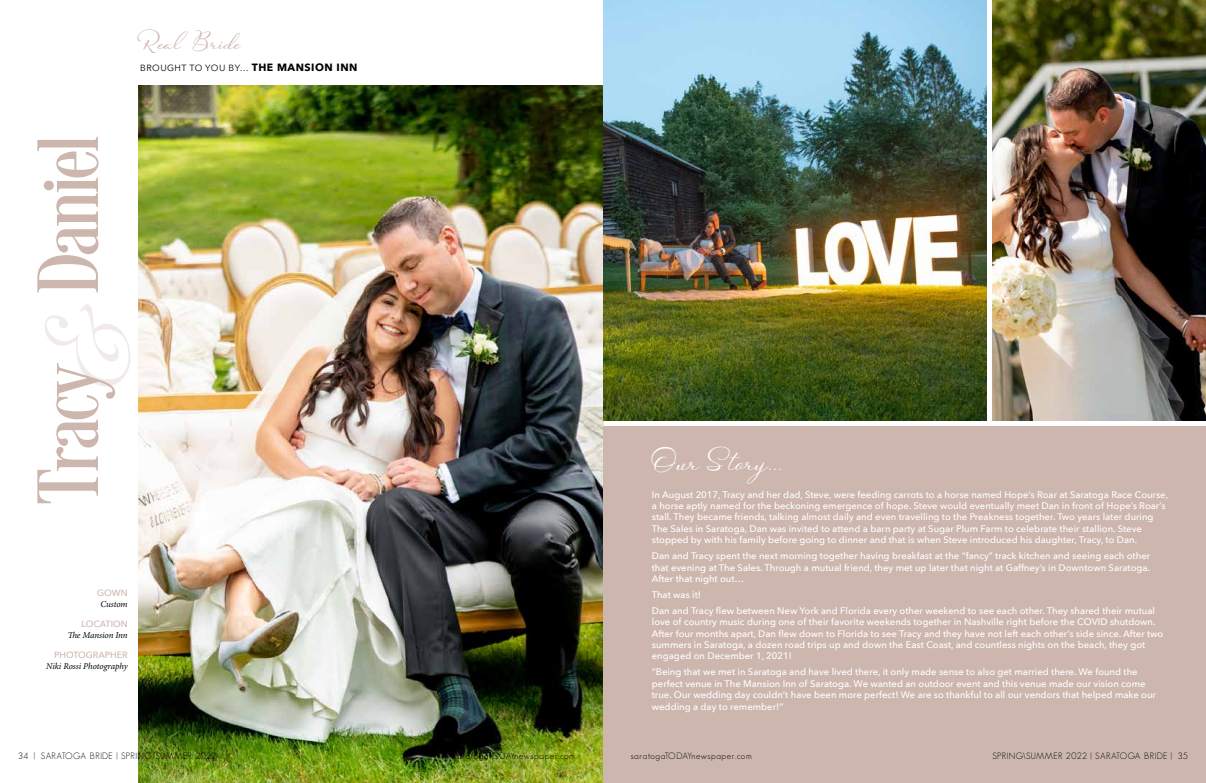
<style>
.page{position:relative;width:1206px;height:783px;background:#fff}
.page>*{position:absolute;margin:0;border:0;box-sizing:border-box;transform-origin:0 0}
.t1{font:156.6px "Hello My Love Pro";color:#ccb6ae}
.t2{font:89.5px "Desire Pro";color:#ccb6ae}
.t3{font:37px "Hello My Love Pro";color:#fff}
.t4{font:30px "Hello My Love Pro";color:#ccb6ae}
.t5{font:500 9.5px/11.4px "Avenir Next";color:#fff}
.t6{font:300 9px "Geosans";letter-spacing:.05em;color:#000}
.t7{font:300 9px "Geosans";letter-spacing:.07em;color:#000}
.t8{font:italic 9px "Minion Pro";letter-spacing:-.01em;color:#000}
.t9{font:9px "Avenir Next";letter-spacing:.05em;color:#000}
.t10{font:500 9px "Avenir Next";color:#ccb6ae}
.s1{font-weight:700;font-size:10.5px}
</style>
<div class="page">
<img style="left:993px;top:0;width:213px;height:420px">
<img style="left:138px;top:86px;width:465px;height:697px">
<div style="left:603px;top:427px;width:603px;height:356px;background:#ccb6ae"></div>
<img style="left:603px;top:0;width:384px;height:420px">
<h3 class="t4" style="left:138px;top:21px;width:104px">Real Bride</h3>
<p class="t9" style="left:140px;top:60px;width:219px">BROUGHT TO YOU BY… <span class="s1">THE MANSION INN</span></p>
<h2 class="t2" style="left:15px;top:503px;width:368px;rotate:-90deg">Tracy Daniel</h2>
<h1 class="t1" style="left:-18px;top:398px;width:102px;rotate:-90deg">&amp;</h1>
<p class="t10" style="left:97px;top:586px;width:32px">GOWN</p>
<p class="t8" style="left:100px;top:598px;width:29px">Custom</p>
<p class="t10" style="left:81px;top:617px;width:48px">LOCATION</p>
<p class="t8" style="left:68px;top:629px;width:62px">The Mansion Inn</p>
<p class="t10" style="left:54px;top:648px;width:75px">PHOTOGRAPHER</p>
<p class="t8" style="left:46px;top:660px;width:83px">Niki Rossi Photography</p>
<h3 class="t3" style="left:652px;top:436px;width:132px">Our Story...</h3>
<p class="t5" style="left:652px;top:488px;width:518px">In August 2017, Tracy and her dad, Steve, were feeding carrots to a horse named Hope’s Roar at Saratoga Race Course, a horse aptly named for the beckoning emergence of hope. Steve would eventually meet Dan in front of Hope’s Roar’s stall. They became friends, talking almost daily and even travelling to the Preakness together. Two years later during The Sales in Saratoga, Dan was invited to attend a barn party at Sugar Plum Farm to celebrate their stallion. Steve stopped by with his family before going to dinner and that is when Steve introduced his daughter, Tracy, to Dan.</p>
<p class="t5" style="left:652px;top:550px;width:500px;text-align:justify">Dan and Tracy spent the next morning together having breakfast at the “fancy” track kitchen and seeing each other that evening at The Sales. Through a mutual friend, they met up later that night at Gaffney’s in Downtown Saratoga.<br>After that night out…</p>
<p class="t5" style="left:652px;top:586px;width:505px;line-height:15.9px">That was it!<br>Dan and Tracy flew between New York and Florida every other weekend to see each other. They shared their mutual</p>
<p class="t5" style="left:652px;top:616px;width:513px">love of country music during one of their favorite weekends together in Nashville right before the COVID shutdown.<br>After four months apart, Dan flew down to Florida to see Tracy and they have not left each other’s side since. After two summers in Saratoga, a dozen road trips up and down the East Coast, and countless nights on the beach, they got engaged on December 1, 2021!</p>
<p class="t5" style="left:652px;top:666px;width:506px">“Being that we met in Saratoga and have lived there, it only made sense to also get married there. We found the perfect venue in The Mansion Inn of Saratoga. We wanted an outdoor event and this venue made our vision come true. Our wedding day couldn’t have been more perfect! We are so thankful to all our vendors that helped make our wedding a day to remember!”</p>
<p class="t6" style="left:18px;top:751px;width:200px">34 | SARATOGA BRIDE | SPRING/SUMMER 2022</p>
<p class="t7" style="left:454px;top:751px;width:123px">saratogaTODAYnewspaper.com</p>
<p class="t7" style="left:631px;top:751px;width:123px">saratogaTODAYnewspaper.com</p>
<p class="t6" style="left:992px;top:751px;width:197px">SPRING\SUMMER 2022 | SARATOGA BRIDE | 35</p>
</div>
